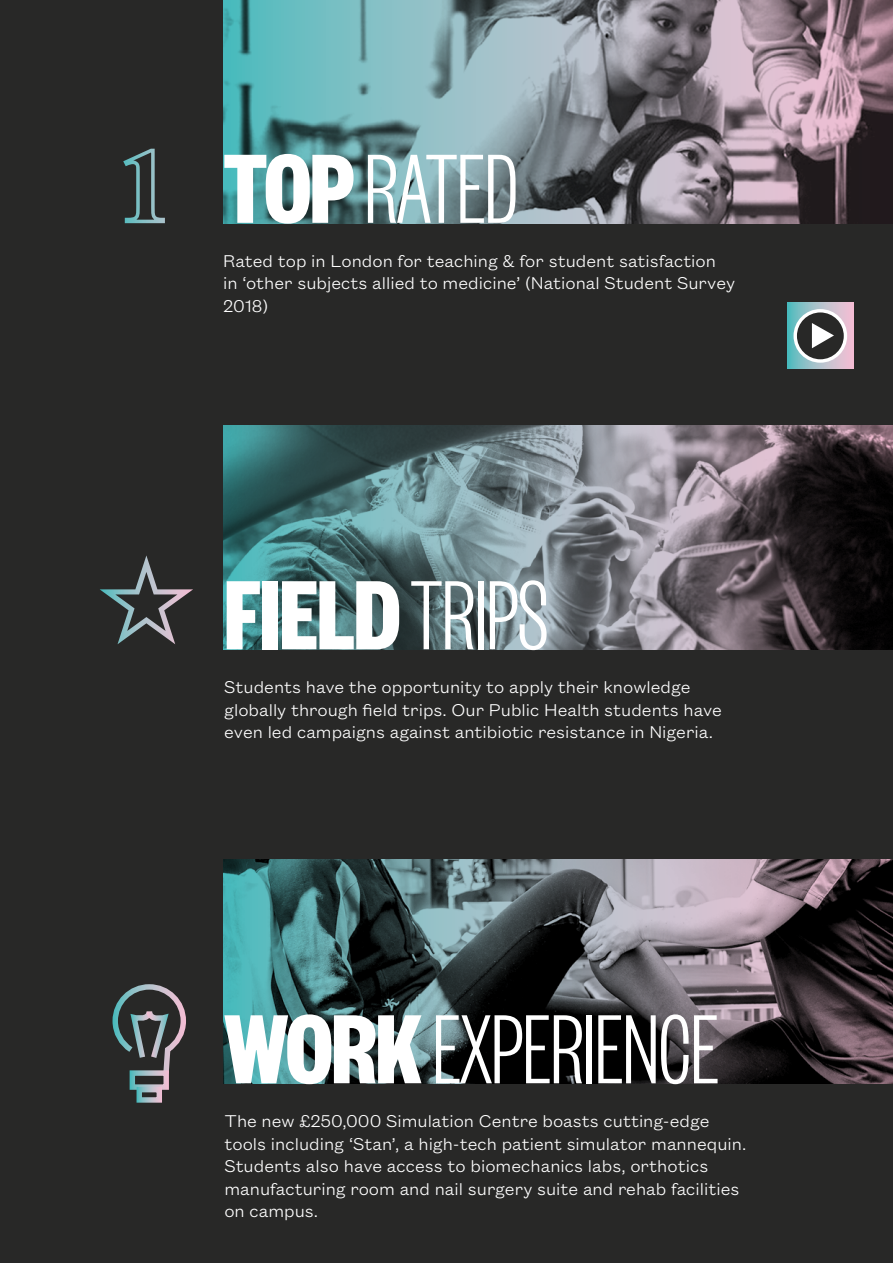
<style>
.page{position:relative;width:893px;height:1263px;background:#282827}
.page>*{position:absolute;margin:0;border:0;box-sizing:border-box;transform-origin:0 0}
.t1{font:108px "Founders Grotesk X Cond Lt Test";letter-spacing:-.01em;color:#fff}
.t2{font:700 108px "Founders Grotesk X Cond";letter-spacing:-.01em;color:#fff}
.t3{font:300 18.75px/22.5px "Founders Grotesk Text";color:#fff}
.s1{font-family:"Founders Grotesk X Cond";font-weight:700}
.s2{font-family:"Founders Grotesk X Cond Lt Test";font-weight:400}
</style>
<div class="page">
<img style="left:223px;top:0;width:670px;height:224px">
<img style="left:223px;top:425px;width:670px;height:224px">
<img style="left:223px;top:859px;width:670px;height:224px">
<svg style="left:100px;top:555px;width:93px;height:89px"></svg>
<svg style="left:123px;top:148px;width:42px;height:76px"></svg>
<svg style="left:112px;top:984px;width:74px;height:95px"></svg>
<svg style="left:787px;top:303px;width:66px;height:65px;background:#abc2cc"></svg>
<svg style="left:795px;top:311px;width:50px;height:50px"></svg>
<div style="left:793px;top:309px;width:54px;height:54px;border:3px solid #fff;border-radius:50%"></div>
<svg style="left:812px;top:323px;width:22px;height:25px"></svg>
<p class="t1" style="left:223px;top:130px;width:297px"><span class="s1">TOP</span> RATED</p>
<p class="t3" style="left:223px;top:248px;width:513px">Rated top in London for teaching &amp; for student satisfaction in ‘other subjects allied to medicine’ (National Student Survey<br>2018)</p>
<p class="t2" style="left:224px;top:547px;width:325px">FIELD <span class="s2">TRIPS</span></p>
<p class="t3" style="left:224px;top:675px;width:499px">Students have the opportunity to apply their knowledge globally through field trips. Our Public Health students have even led campaigns against antibiotic resistance in Nigeria.</p>
<p class="t1" style="left:224px;top:990px;width:496px"><span class="s1">WORK</span> EXPERIENCE</p>
<p class="t3" style="left:224px;top:1109px;width:523px">The new £250,000 Simulation Centre boasts cutting-edge tools including ‘Stan’, a high-tech patient simulator mannequin.<br>Students also have access to biomechanics labs, orthotics manufacturing room and nail surgery suite and rehab facilities on campus.</p>
</div>
